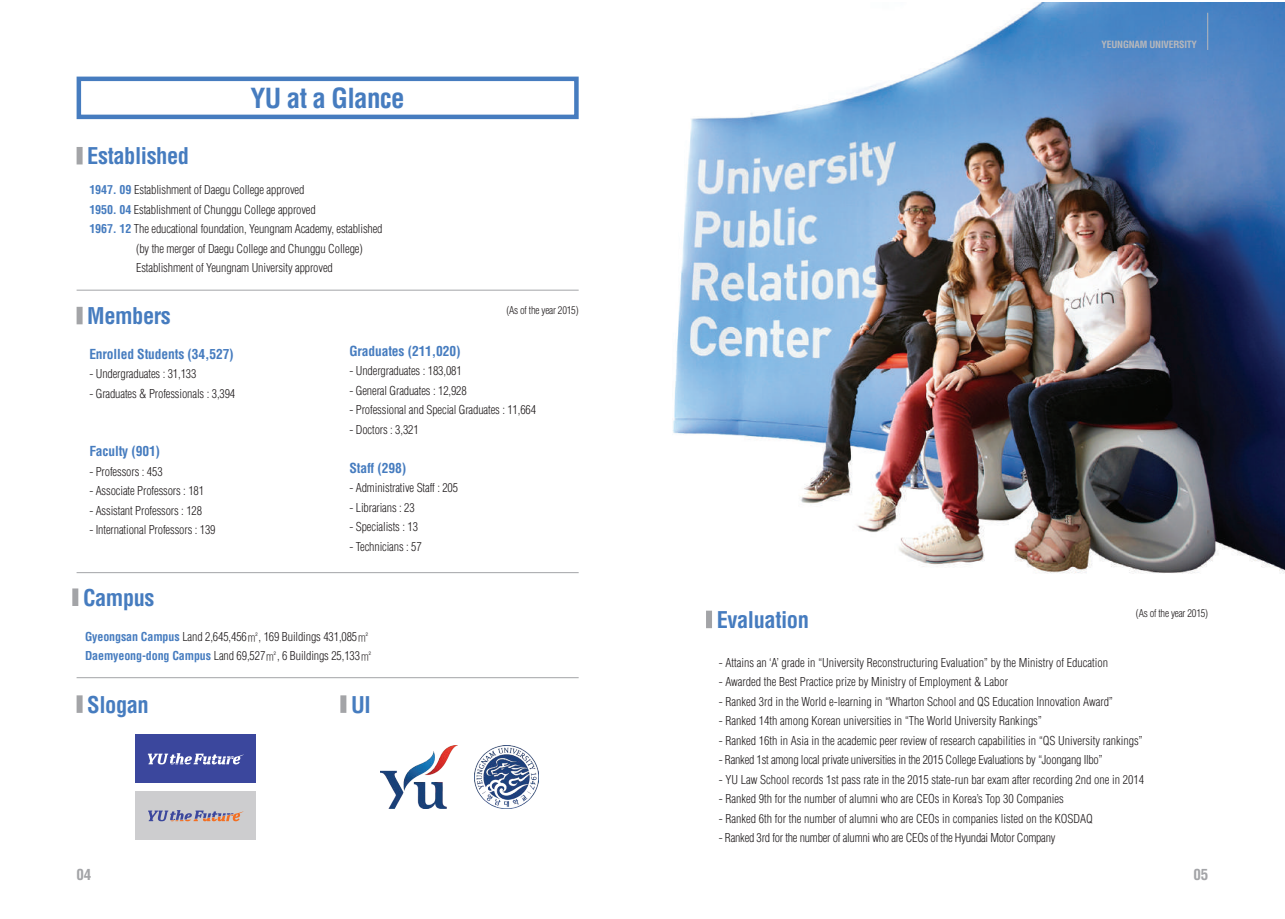
<style>
.page{position:relative;width:1285px;height:919px;background:#fff}
.page>*{position:absolute;margin:0;border:0;box-sizing:border-box;transform-origin:0 0}
.t1{font:700 condensed 27px "Helvetica LT Std";letter-spacing:-.025em;color:#467cbf}
.t2{font:700 condensed 22.5px "Helvetica LT Std";letter-spacing:-.02em;color:#467cbf}
.t3{font:700 condensed 15px "Helvetica LT Std";color:#a3a4a7}
.t4{font:700 condensed 13.5px "Helvetica LT Std";letter-spacing:-.01em;color:#467cbf}
.t5{font:300 condensed 12px/19.5px "Helvetica LT Std";letter-spacing:-.01em;color:#231f20}
.t6{font:300 condensed 10.5px "Helvetica LT Std";letter-spacing:-.02em;color:#231f20}
.t7{font:700 condensed 9.75px "Helvetica LT Std";letter-spacing:-.02em;color:#b8b8bb}
.s1{font-weight:700;color:#467cbf}
.s2{font-family:"YGO115";font-weight:400;font-stretch:normal}
</style>
<div class="page">
<div style="left:77px;top:147px;width:6px;height:17px;background:#a3a4a7"></div>
<div style="left:77px;top:307px;width:6px;height:17px;background:#a3a4a7"></div>
<div style="left:72px;top:588px;width:6px;height:18px;background:#a3a4a7"></div>
<div style="left:77px;top:695px;width:6px;height:17px;background:#a3a4a7"></div>
<div style="left:135px;top:734px;width:121px;height:49px;background:#3b479d"></div>
<svg style="left:148px;top:753px;width:96px;height:11px"></svg>
<div style="left:135px;top:791px;width:121px;height:48px;background:#cdcdcf"></div>
<svg style="left:148px;top:810px;width:95px;height:11px"></svg>
<div style="left:340px;top:695px;width:6px;height:17px;background:#a3a4a7"></div>
<img style="left:381px;top:745px;width:76px;height:63px">
<img style="left:475px;top:745px;width:63px;height:63px">
<hr style="left:77px;top:290px;width:501px;height:1px;background:#a3a4a7">
<hr style="left:77px;top:572px;width:501px;height:1px;background:#a3a4a7">
<hr style="left:77px;top:677px;width:501px;height:1px;background:#a3a4a7">
<div style="left:77px;top:77px;width:501px;height:42px;border:4px solid #467cbf"></div>
<img style="left:672px;top:3px;width:612px;height:571px">
<div style="left:706px;top:610px;width:6px;height:18px;background:#a3a4a7"></div>
<hr style="left:1206px;top:13px;width:1px;height:37px;background:#b8b8bb">
<h1 class="t1" style="left:250px;top:81px;width:155px">YU at a Glance</h1>
<h2 class="t2" style="left:87px;top:142px;width:103px">Established</h2>
<p class="t5" style="left:89px;top:180px;width:216px"><span class="s1">1947. 09</span> Establishment of Daegu College approved</p>
<p class="t5" style="left:89px;top:200px;width:228px"><span class="s1">1950. 04</span> Establishment of Chunggu College approved</p>
<p class="t5" style="left:89px;top:219px;width:295px"><span class="s1">1967. 12</span> The educational foundation, Yeungnam Academy, established</p>
<p class="t5" style="left:136px;top:239px;width:228px">(by the merger of Daegu College and Chunggu College)</p>
<p class="t5" style="left:136px;top:258px;width:198px">Establishment of Yeungnam University approved</p>
<h2 class="t2" style="left:87px;top:302px;width:85px">Members</h2>
<p class="t4" style="left:89px;top:345px;width:146px">Enrolled Students (34,527)</p>
<p class="t5" style="left:89px;top:364px;width:109px">- Undergraduates : 31,133</p>
<p class="t5" style="left:89px;top:383px;width:147px">- Graduates &amp; Professionals : 3,394</p>
<p class="t6" style="left:506px;top:304px;width:74px">(As of the year 2015)</p>
<p class="t4" style="left:349px;top:342px;width:113px">Graduates (211,020)</p>
<p class="t5" style="left:349px;top:361px;width:114px">- Undergraduates : 183,081</p>
<p class="t5" style="left:349px;top:380px;width:119px">- General Graduates : 12,928</p>
<p class="t5" style="left:349px;top:400px;width:188px">- Professional and Special Graduates : 11,664</p>
<p class="t5" style="left:349px;top:419px;width:71px">- Doctors : 3,321</p>
<p class="t4" style="left:349px;top:459px;width:58px">Staff (298)</p>
<p class="t5" style="left:349px;top:478px;width:110px">- Administrative Staff : 205</p>
<p class="t5" style="left:349px;top:497px;width:67px">- Librarians : 23</p>
<p class="t5" style="left:349px;top:517px;width:70px">- Specialists : 13</p>
<p class="t5" style="left:349px;top:536px;width:74px">- Technicians : 57</p>
<p class="t4" style="left:89px;top:443px;width:72px">Faculty (901)</p>
<p class="t5" style="left:89px;top:461px;width:75px">- Professors : 453</p>
<p class="t5" style="left:89px;top:481px;width:116px">- Associate Professors : 181</p>
<p class="t5" style="left:89px;top:500px;width:114px">- Assistant Professors : 128</p>
<p class="t5" style="left:89px;top:520px;width:128px">- International Professors : 139</p>
<h2 class="t2" style="left:83px;top:583px;width:73px">Campus</h2>
<p class="t5" style="left:85px;top:626px;width:288px"><span class="s1">Gyeongsan Campus</span> Land 2,645,456<span class="s2">㎡</span>, 169 Buildings 431,085<span class="s2">㎡<br></span><span class="s1">Daemyeong-dong Campus</span> Land 69,527<span class="s2">㎡</span>, 6 Buildings 25,133<span class="s2">㎡</span></p>
<h2 class="t2" style="left:87px;top:690px;width:63px">Slogan</h2>
<h2 class="t2" style="left:351px;top:690px;width:21px">UI</h2>
<p class="t7" style="left:1101px;top:38px;width:97px">YEUNGNAM UNIVERSITY</p>
<p class="t6" style="left:1135px;top:607px;width:74px">(As of the year 2015)</p>
<h2 class="t2" style="left:716px;top:605px;width:94px">Evaluation</h2>
<p class="t5" style="left:718px;top:652px;width:391px">- Attains an ‘A’ grade in “University Reconstructuring Evaluation” by the Ministry of Education</p>
<p class="t5" style="left:718px;top:672px;width:291px">- Awarded the Best Practice prize by Ministry of Employment &amp; Labor</p>
<p class="t5" style="left:718px;top:691px;width:396px">- Ranked 3rd in the World e-learning in “Wharton School and QS Education Innovation Award”</p>
<p class="t5" style="left:718px;top:711px;width:324px">- Ranked 14th among Korean universities in “The World University Rankings”</p>
<p class="t5" style="left:718px;top:730px;width:425px">- Ranked 16th in Asia in the academic peer review of research capabilities in “QS University rankings”</p>
<p class="t5" style="left:718px;top:750px;width:385px">- Ranked 1st among local private universities in the 2015 College Evaluations by “Joongang Ilbo”</p>
<p class="t5" style="left:718px;top:769px;width:427px">- YU Law School records 1st pass rate in the 2015 state-run bar exam after recording 2nd one in 2014</p>
<p class="t5" style="left:718px;top:789px;width:346px">- Ranked 9th for the number of alumni who are CEOs in Korea’s Top 30 Companies</p>
<p class="t5" style="left:718px;top:808px;width:375px">- Ranked 6th for the number of alumni who are CEOs in companies listed on the KOSDAQ</p>
<p class="t5" style="left:718px;top:828px;width:338px">- Ranked 3rd for the number of alumni who are CEOs of the Hyundai Motor Company</p>
<p class="t3" style="left:77px;top:864px;width:16px">04</p>
<p class="t3" style="left:1193px;top:864px;width:16px">05</p>
</div>
